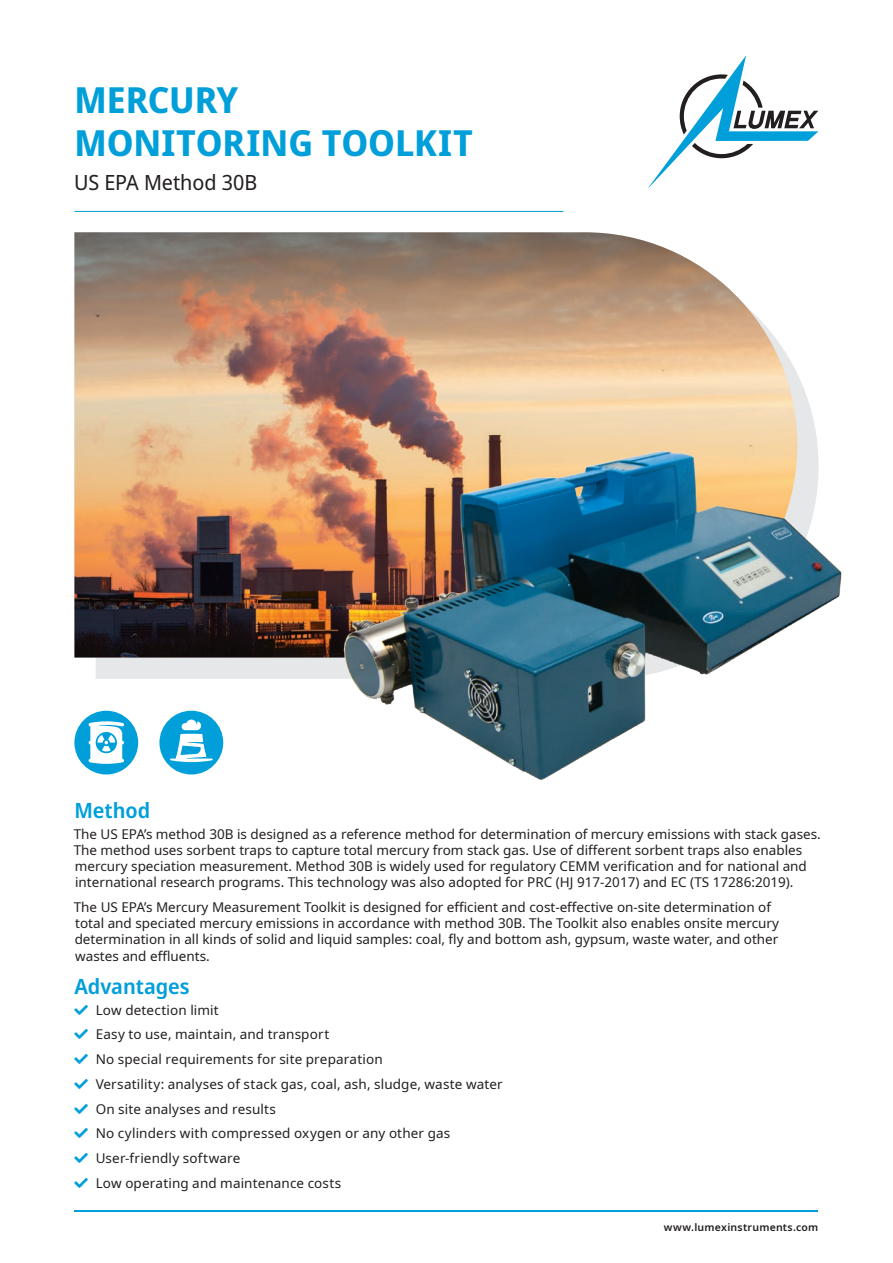
<style>
.page{position:relative;width:893px;height:1263px;background:#fff}
.page>*{position:absolute;margin:0;border:0;box-sizing:border-box;transform-origin:0 0}
.t1{font:700 36px/43.2px "Noto Sans Display";letter-spacing:-.005em;color:#009fda}
.t2{font:600 21px "Noto Sans Display";color:#009fda}
.t3{font:21px "Noto Sans Display";color:#231f20}
.t4{font:13.5px/24.8px "Noto Sans";color:#231f20}
.t5{font:600 10.5px "Noto Sans";letter-spacing:.02em;color:#231f20}
</style>
<div class="page">
<svg style="left:96px;top:374px;width:717px;height:305px;background:#e2e3e5"></svg>
<img style="left:74px;top:232px;width:723px;height:425px">
<svg style="left:648px;top:56px;width:170px;height:132px"></svg>
<hr style="left:74px;top:1211px;width:744px;height:1px;background:#009fda">
<img style="left:308px;top:416px;width:534px;height:364px">
<hr style="left:74px;top:211px;width:489px;height:1px;background:#009fda">
<div style="left:159px;top:711px;width:64px;height:63px;background:#009fda;border-radius:50%"></div>
<svg style="left:170px;top:719px;width:43px;height:43px"></svg>
<div style="left:74px;top:711px;width:64px;height:63px;background:#009fda;border-radius:50%"></div>
<svg style="left:88px;top:721px;width:36px;height:43px"></svg>
<h1 class="t1" style="left:74px;top:79px;width:400px">MERCURY<br>MONITORING TOOLKIT</h1>
<h2 class="t3" style="left:74px;top:167px;width:185px">US EPA Method 30B</h2>
<h2 class="t2" style="left:74px;top:796px;width:77px">Method</h2>
<p class="t4" style="left:74px;top:826px;width:749px;line-height:16.2px">The US EPA’s method 30B is designed as a reference method for determination of mercury emissions with stack gases.<br>The method uses sorbent traps to capture total mercury from stack gas. Use of different sorbent traps also enables mercury speciation measurement. Method 30B is widely used for regulatory CEMM verification and for national and international research programs. This technology was also adopted for PRC (HJ 917-2017) and EC (TS 17286:2019).</p>
<p class="t4" style="left:74px;top:899px;width:707px;line-height:16.2px">The US EPA’s Mercury Measurement Toolkit is designed for efficient and cost-effective on-site determination of total and speciated mercury emissions in accordance with method 30B. The Toolkit also enables onsite mercury determination in all kinds of solid and liquid samples: coal, fly and bottom ash, gypsum, waste water, and other wastes and effluents.</p>
<h2 class="t2" style="left:74px;top:972px;width:117px">Advantages</h2>
<p class="t4" style="left:96px;top:998px;width:409px">Low detection limit<br>Easy to use, maintain, and transport<br>No special requirements for site preparation<br>Versatility: analyses of stack gas, coal, ash, sludge, waste water On site analyses and results<br>No cylinders with compressed oxygen or any other gas User-friendly software<br>Low operating and maintenance costs</p>
<p class="t5" style="left:664px;top:1220px;width:156px">www.lumexinstruments.com</p>
</div>
